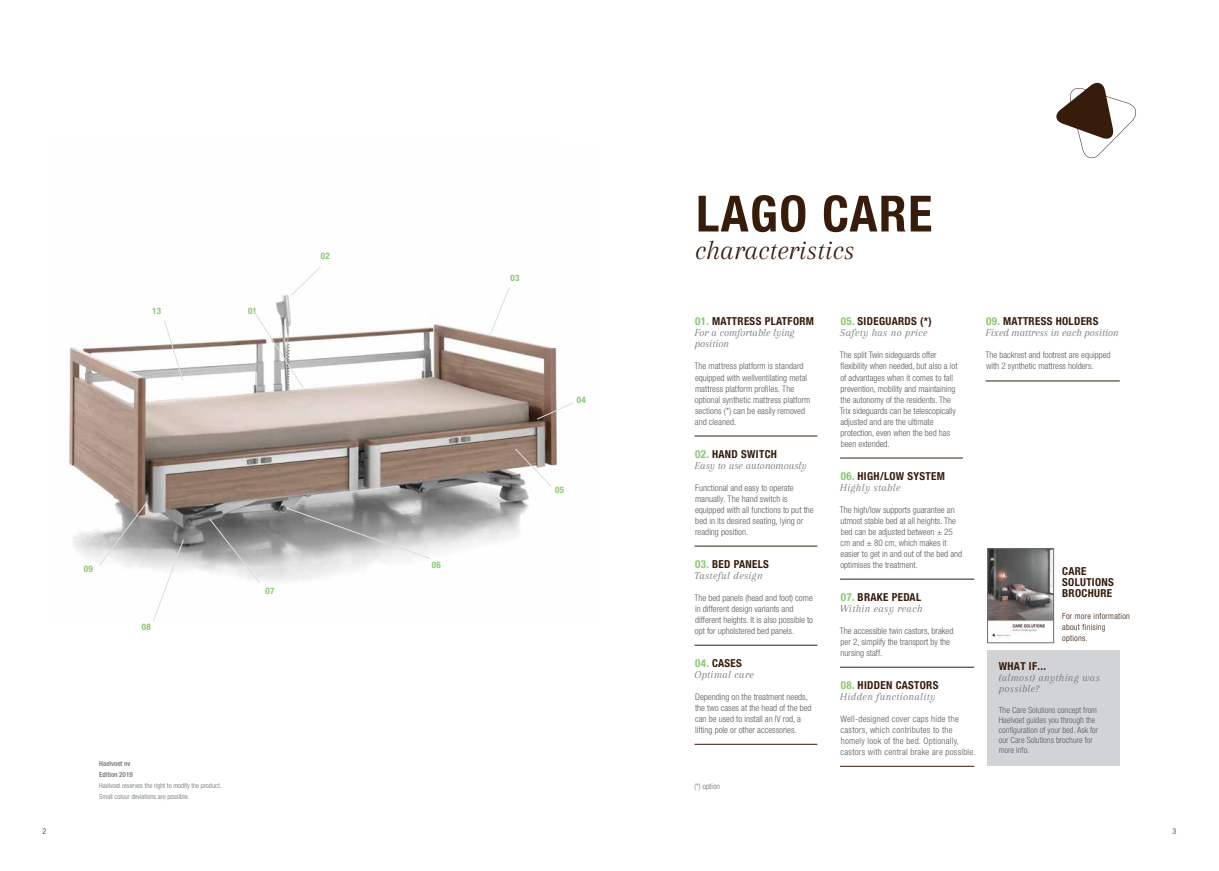
<style>
.page{position:relative;width:1219px;height:871px;background:#fff}
.page>*{position:absolute;margin:0;border:0;box-sizing:border-box;transform-origin:0 0}
.t1{font:700 condensed 50px "Helvetica Neue LT Std";letter-spacing:.03em;color:#371b0b}
.t2{font:italic 28px "Arapey";color:#371b0b}
.t3{font:700 condensed 11px/11px "Helvetica Neue LT Std";letter-spacing:.03em;color:#371b0b}
.t4{font:italic 11px/11px "Arapey";letter-spacing:.03em;color:#6d6e71}
.t5{font:italic 11px/11px "Arapey";color:#6d6e71}
.t6{font:300 condensed 9px/11px "Helvetica Neue LT Std";color:#58595b}
.t7{font:300 condensed 9px/11px "Helvetica Neue LT Std";letter-spacing:.03em;color:#58595b}
.t8{font:700 condensed 9px "Helvetica Neue LT Std";letter-spacing:.03em;color:#88c86f}
.t9{font:300 condensed 8.5px/10px "Helvetica Neue LT Std";color:#58595b}
.t10{font:300 condensed 8.5px/11px "Helvetica Neue LT Std";letter-spacing:.03em;color:#371b0b}
.t11{font:300 condensed 8px "Helvetica Neue LT Std";color:#6d6e71}
.t12{font:condensed 8px "Helvetica Neue LT Std";color:#58595b}
.t13{font:300 condensed 7px/11px "Helvetica Neue LT Std";color:#697370}
.t14{font:500 condensed 7px/11px "Helvetica Neue LT Std";color:#6d6e71}
.s1{color:#88c86f}
</style>
<div class="page">
<svg style="left:1056px;top:82px;width:80px;height:76px"></svg>
<img style="left:67px;top:294px;width:490px;height:287px">
<svg style="left:290px;top:266px;width:32px;height:30px"></svg>
<svg style="left:489px;top:287px;width:61px;height:48px"></svg>
<svg style="left:536px;top:401px;width:37px;height:19px"></svg>
<svg style="left:514px;top:447px;width:39px;height:41px"></svg>
<svg style="left:285px;top:506px;width:147px;height:53px;background:#ababab"></svg>
<svg style="left:208px;top:517px;width:53px;height:66px"></svg>
<svg style="left:98px;top:500px;width:87px;height:122px"></svg>
<svg style="left:163px;top:319px;width:21px;height:62px"></svg>
<svg style="left:252px;top:309px;width:52px;height:80px"></svg>
<img style="left:989px;top:550px;width:63px;height:90px">
<div style="left:987px;top:548px;width:67px;height:94px;border:1px solid #6d6e71"></div>
<hr style="left:694px;top:435px;width:123px;height:1px;background:#371b0b">
<hr style="left:694px;top:545px;width:123px;height:1px;background:#371b0b">
<hr style="left:694px;top:644px;width:123px;height:1px;background:#371b0b">
<hr style="left:694px;top:743px;width:123px;height:1px;background:#371b0b">
<hr style="left:840px;top:457px;width:123px;height:1px;background:#371b0b">
<hr style="left:840px;top:578px;width:134px;height:1px;background:#371b0b">
<hr style="left:840px;top:666px;width:134px;height:1px;background:#371b0b">
<hr style="left:840px;top:765px;width:134px;height:1px;background:#371b0b">
<hr style="left:986px;top:380px;width:134px;height:1px;background:#371b0b">
<div style="left:987px;top:649px;width:133px;height:116px;background:#d1d3d4"></div>
<p class="t8" style="left:321px;top:251px;width:10px">02</p>
<p class="t8" style="left:510px;top:273px;width:10px">03</p>
<h1 class="t1" style="left:696px;top:183px;width:238px">LAGO CARE</h1>
<h2 class="t2" style="left:695px;top:235px;width:161px">characteristics</h2>
<p class="t8" style="left:152px;top:306px;width:10px">13</p>
<p class="t8" style="left:248px;top:306px;width:10px">01</p>
<p class="t8" style="left:84px;top:563px;width:10px">09</p>
<p class="t8" style="left:142px;top:621px;width:10px">08</p>
<p class="t8" style="left:266px;top:584px;width:10px">07</p>
<p class="t8" style="left:432px;top:559px;width:10px">06</p>
<p class="t8" style="left:577px;top:394px;width:10px">04</p>
<p class="t8" style="left:555px;top:484px;width:10px">05</p>
<p class="t3" style="left:695px;top:316px;width:120px"><span class="s1">01.</span> MATTRESS PLATFORM</p>
<p class="t5" style="left:694px;top:327px;width:102px">For a comfortable lying position</p>
<p class="t6" style="left:694px;top:360px;width:118px">The mattress platform is standard equipped with wellventilating metal mattress platform profiles. The optional synthetic mattress platform sections (*) can be easily removed and cleaned.</p>
<p class="t3" style="left:695px;top:448px;width:83px"><span class="s1">02.</span> HAND SWITCH</p>
<p class="t5" style="left:694px;top:459px;width:114px">Easy to use autonomously</p>
<p class="t6" style="left:695px;top:481px;width:120px">Functional and easy to operate manually. The hand switch is equipped with all functions to put the bed in its desired seating, lying or reading position.</p>
<p class="t3" style="left:695px;top:558px;width:75px"><span class="s1">03.</span> BED PANELS</p>
<p class="t4" style="left:694px;top:569px;width:70px">Tasteful design</p>
<p class="t6" style="left:694px;top:591px;width:120px">The bed panels (head and foot) come in different design variants and different heights. It is also possible to opt for upholstered bed panels.</p>
<p class="t3" style="left:695px;top:657px;width:48px"><span class="s1">04.</span> CASES</p>
<p class="t4" style="left:694px;top:668px;width:61px">Optimal care</p>
<p class="t6" style="left:695px;top:690px;width:118px">Depending on the treatment needs, the two cases at the head of the bed can be used to install an IV rod, a lifting pole or other accessories.</p>
<p class="t14" style="left:99px;top:757px;width:35px">Haelvoet nv<br>Edition 2019</p>
<p class="t13" style="left:99px;top:779px;width:124px">Haelvoet reserves the right to modify the product.<br>Small colour deviations are possible.</p>
<p class="t11" style="left:694px;top:781px;width:27px">(*) option</p>
<p class="t3" style="left:841px;top:316px;width:92px"><span class="s1">05.</span> SIDEGUARDS (*)</p>
<p class="t4" style="left:840px;top:327px;width:89px">Safety has no price</p>
<p class="t6" style="left:840px;top:349px;width:119px">The split Twin sideguards offer flexibility when needed, but also a lot of advantages when it comes to fall prevention, mobility and maintaining the autonomy of the residents. The<br>Trix sideguards can be telescopically adjusted and are the ultimate protection, even when the bed has been extended.</p>
<p class="t3" style="left:841px;top:470px;width:106px"><span class="s1">06.</span> HIGH/LOW SYSTEM</p>
<p class="t4" style="left:840px;top:481px;width:62px">Highly stable</p>
<p class="t6" style="left:840px;top:503px;width:124px">The high/low supports guarantee an utmost stable bed at all heights. The bed can be adjusted between ± 25 cm and ± 80 cm, which makes it easier to get in and out of the bed and optimises the treatment.</p>
<p class="t3" style="left:841px;top:591px;width:82px"><span class="s1">07.</span> BRAKE PEDAL</p>
<p class="t4" style="left:840px;top:602px;width:84px">Within easy reach</p>
<p class="t6" style="left:840px;top:624px;width:115px">The accessible twin castors, braked per 2, simplify the transport by the nursing staff.</p>
<p class="t3" style="left:841px;top:679px;width:99px"><span class="s1">08.</span> HIDDEN CASTORS</p>
<p class="t4" style="left:840px;top:690px;width:97px">Hidden functionality</p>
<p class="t7" style="left:841px;top:712px;width:137px">Well-designed cover caps hide the castors, which contributes to the homely look of the bed. Optionally, castors with central brake are possible.</p>
<p class="t3" style="left:986px;top:316px;width:114px"><span class="s1">09.</span> MATTRESS HOLDERS</p>
<p class="t5" style="left:985px;top:327px;width:135px">Fixed mattress in each position</p>
<p class="t6" style="left:985px;top:349px;width:127px">The backrest and footrest are equipped with 2 synthetic mattress holders.</p>
<p class="t3" style="left:1062px;top:565px;width:53px">CARE<br>SOLUTIONS<br>BROCHURE</p>
<p class="t10" style="left:1062px;top:610px;width:69px">For more information about finising options.</p>
<p class="t3" style="left:999px;top:660px;width:49px">WHAT IF...</p>
<p class="t4" style="left:999px;top:671px;width:103px">(almost) anything was possible?</p>
<p class="t9" style="left:999px;top:704px;width:101px">The Care Solutions concept from<br>Haelvoet guides you through the configuration of your bed. Ask for our Care Solutions brochure for more info.</p>
<p class="t12" style="left:43px;top:825px;width:5px">2</p>
<p class="t12" style="left:1173px;top:826px;width:5px">3</p>
</div>
